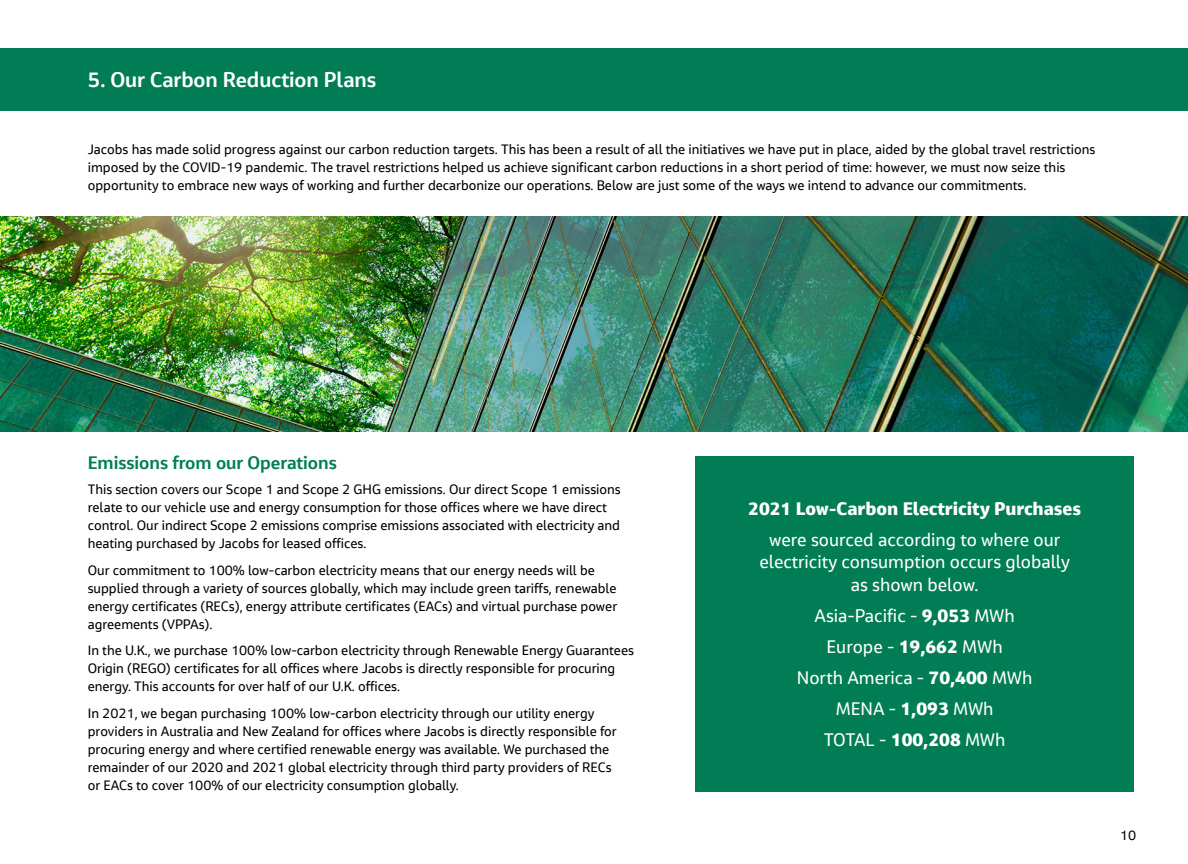
<style>
.page{position:relative;width:1188px;height:864px;background:#fff}
.page>*{position:absolute;margin:0;border:0;box-sizing:border-box;transform-origin:0 0}
.head_14_17{font:700 21px "Jacobs Chronos";color:#fff}
.Body_9_12{font:18px/22.5px "Jacobs Chronos";color:#fff;text-align:center}
.Body_9_12-2{font:800 18px "Jacobs Chronos";color:#fff}
.Subhead_12_15{font:700 18px "Jacobs Chronos";color:#007d55}
.Body_9_12-3{font:18px "Jacobs Chronos";letter-spacing:-.02em;color:#fff}
.Body_9_12-4{font:13.5px/18px "Jacobs Chronos";color:#000}
.s1{font-weight:800}
</style>
<div class="page">
<div style="left:0;top:48px;width:1188px;height:63px;background:#007d55"></div>
<img style="left:0;top:216px;width:1188px;height:216px">
<div style="left:695px;top:456px;width:439px;height:336px;background:#007d55"></div>
<p class="head_14_17" style="left:88px;top:66px;width:290px">5. Our Carbon Reduction Plans</p>
<p class="Body_9_12-4" style="left:88px;top:140px;width:1009px">Jacobs has made solid progress against our carbon reduction targets. This has been a result of all the initiatives we have put in place, aided by the global travel restrictions imposed by the COVID-19 pandemic. The travel restrictions helped us achieve significant carbon reductions in a short period of time: however, we must now seize this opportunity to embrace new ways of working and further decarbonize our operations. Below are just some of the ways we intend to advance our commitments.</p>
<p class="Subhead_12_15" style="left:88px;top:451px;width:251px">Emissions from our Operations</p>
<p class="Body_9_12-4" style="left:88px;top:480px;width:534px">This section covers our Scope 1 and Scope 2 GHG emissions. Our direct Scope 1 emissions relate to our vehicle use and energy consumption for those offices where we have direct control. Our indirect Scope 2 emissions comprise emissions associated with electricity and heating purchased by Jacobs for leased offices.</p>
<p class="Body_9_12-4" style="left:88px;top:561px;width:531px">Our commitment to 100% low-carbon electricity means that our energy needs will be supplied through a variety of sources globally, which may include green tariffs, renewable energy certificates (RECs), energy attribute certificates (EACs) and virtual purchase power agreements (VPPAs).</p>
<p class="Body_9_12-4" style="left:88px;top:641px;width:548px">In the U.K., we purchase 100% low-carbon electricity through Renewable Energy Guarantees<br>Origin (REGO) certificates for all offices where Jacobs is directly responsible for procuring energy. This accounts for over half of our U.K. offices.</p>
<p class="Body_9_12-4" style="left:88px;top:704px;width:530px">In 2021, we began purchasing 100% low-carbon electricity through our utility energy providers in Australia and New Zealand for offices where Jacobs is directly responsible for procuring energy and where certified renewable energy was available. We purchased the remainder of our 2020 and 2021 global electricity through third party providers of RECs or EACs to cover 100% of our electricity consumption globally.</p>
<p class="Body_9_12-2" style="left:748px;top:497px;width:334px">2021 Low-Carbon Electricity Purchases</p>
<p class="Body_9_12" style="left:759px;top:528px;width:312px">were sourced according to where our electricity consumption occurs globally as shown below.</p>
<p class="Body_9_12" style="left:814px;top:604px;width:202px">Asia-Pacific - <span class="s1">9,053</span> MWh</p>
<p class="Body_9_12" style="left:827px;top:635px;width:178px">Europe - <span class="s1">19,662</span> MWh</p>
<p class="Body_9_12" style="left:797px;top:666px;width:237px">North America - <span class="s1">70,400</span> MWh</p>
<p class="Body_9_12" style="left:836px;top:697px;width:159px">MENA - <span class="s1">1,093</span> MWh</p>
<p class="Body_9_12-3" style="left:824px;top:729px;width:183px">TOTAL - <span class="s1">100,208</span> MWh</p>
<p class="Body_9_12-4" style="left:1120px;top:826px;width:18px">10</p>
</div>
